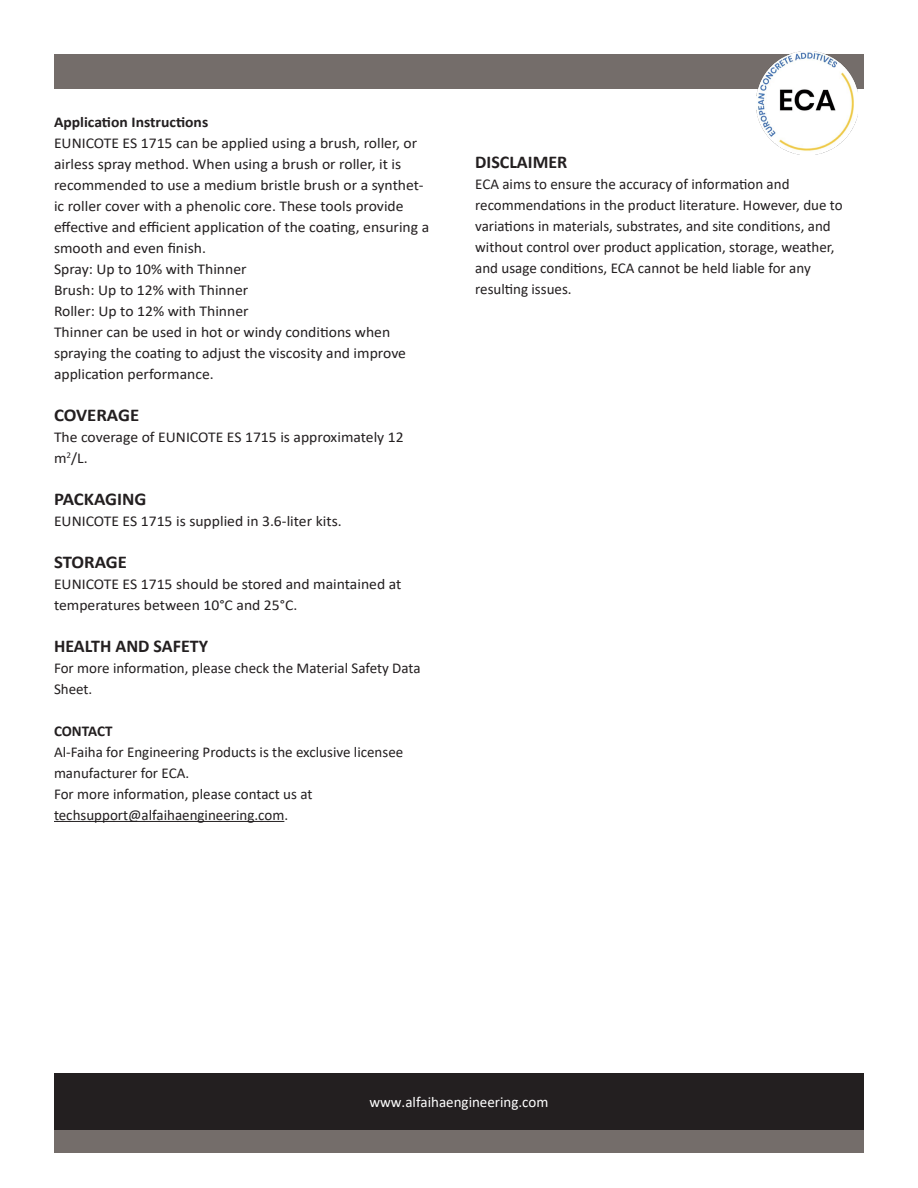
<style>
.page{position:relative;width:918px;height:1188px;background:#fff}
.page>*{position:absolute;margin:0;border:0;box-sizing:border-box;transform-origin:0 0}
.Calibri{font:700 18px "Calibri";color:#231f20}
.Calibri-2{font:700 18px "Calibri";color:#231f20;scale:1.04 1}
.Calibri-3{font:15px/21px "Calibri";color:#231f20;scale:1.04 1}
.Calibri-4{font:15px/21px "Calibri";color:#231f20}
.t1{font:15px "Calibri";color:#fff}
.Calibri-5{font:700 15px "Calibri";color:#231f20;scale:1.04 1}
.Calibri-6{font:700 15px "Calibri";color:#231f20}
</style>
<div class="page">
<hr style="left:54px;top:821px;width:230px;height:1px;background:#231f20">
<div style="left:54px;top:54px;width:810px;height:34px;background:#746d6a"></div>
<div style="left:54px;top:1130px;width:810px;height:23px;background:#746d6a"></div>
<img style="left:756px;top:52px;width:103px;height:102px">
<div style="left:54px;top:1073px;width:810px;height:57px;background:#231f20"></div>
<p class="Calibri-5" style="left:54px;top:111px;width:150px">Application Instructions</p>
<p class="Calibri-3" style="left:54px;top:132px;width:362px">EUNICOTE ES 1715 can be applied using a brush, roller, or airless spray method. When using a brush or roller, it is recommended to use a medium bristle brush or a synthet&shy;ic roller cover with a phenolic core. These tools provide effective and efficient application of the coating, ensuring a smooth and even finish.</p>
<p class="Calibri-3" style="left:54px;top:258px;width:187px">Spray: Up to 10% with Thinner</p>
<p class="Calibri-3" style="left:54px;top:279px;width:188px">Brush: Up to 12% with Thinner</p>
<p class="Calibri-3" style="left:54px;top:300px;width:189px">Roller: Up to 12% with Thinner</p>
<p class="Calibri-3" style="left:54px;top:321px;width:340px">Thinner can be used in hot or windy conditions when spraying the coating to adjust the viscosity and improve application performance.</p>
<p class="Calibri-2" style="left:54px;top:402px;width:83px">COVERAGE</p>
<p class="Calibri-3" style="left:54px;top:426px;width:338px">The coverage of EUNICOTE ES 1715 is approximately 12 m<sup>2</sup>/L.</p>
<p class="Calibri-2" style="left:54px;top:486px;width:90px">PACKAGING</p>
<p class="Calibri-3" style="left:54px;top:510px;width:278px">EUNICOTE ES 1715 is supplied in 3.6-liter kits.</p>
<p class="Calibri-2" style="left:54px;top:549px;width:72px">STORAGE</p>
<p class="Calibri-3" style="left:54px;top:573px;width:336px">EUNICOTE ES 1715 should be stored and maintained at temperatures between 10°C and 25°C.</p>
<p class="Calibri" style="left:54px;top:633px;width:156px">HEALTH AND SAFETY</p>
<p class="Calibri-4" style="left:54px;top:657px;width:368px">For more information, please check the Material Safety Data<br>Sheet.</p>
<p class="Calibri-6" style="left:54px;top:720px;width:60px">CONTACT</p>
<p class="Calibri-4" style="left:54px;top:741px;width:351px">Al-Faiha for Engineering Products is the exclusive licensee manufacturer for ECA.</p>
<p class="Calibri-4" style="left:54px;top:783px;width:260px">For more information, please contact us at</p>
<p class="Calibri-4" style="left:54px;top:804px;width:236px">techsupport@alfaihaengineering.com.</p>
<p class="Calibri" style="left:475px;top:149px;width:94px">DISCLAIMER</p>
<p class="Calibri-4" style="left:475px;top:173px;width:316px">ECA aims to ensure the accuracy of information and</p>
<p class="Calibri-4" style="left:475px;top:194px;width:369px">recommendations in the product literature. However, due to variations in materials, substrates, and site conditions, and without control over product application, storage, weather, and usage conditions, ECA cannot be held liable for any</p>
<p class="Calibri-4" style="left:475px;top:278px;width:98px">resulting issues.</p>
<p class="t1" style="left:369px;top:1092px;width:181px">www.alfaihaengineering.com</p>
</div>
